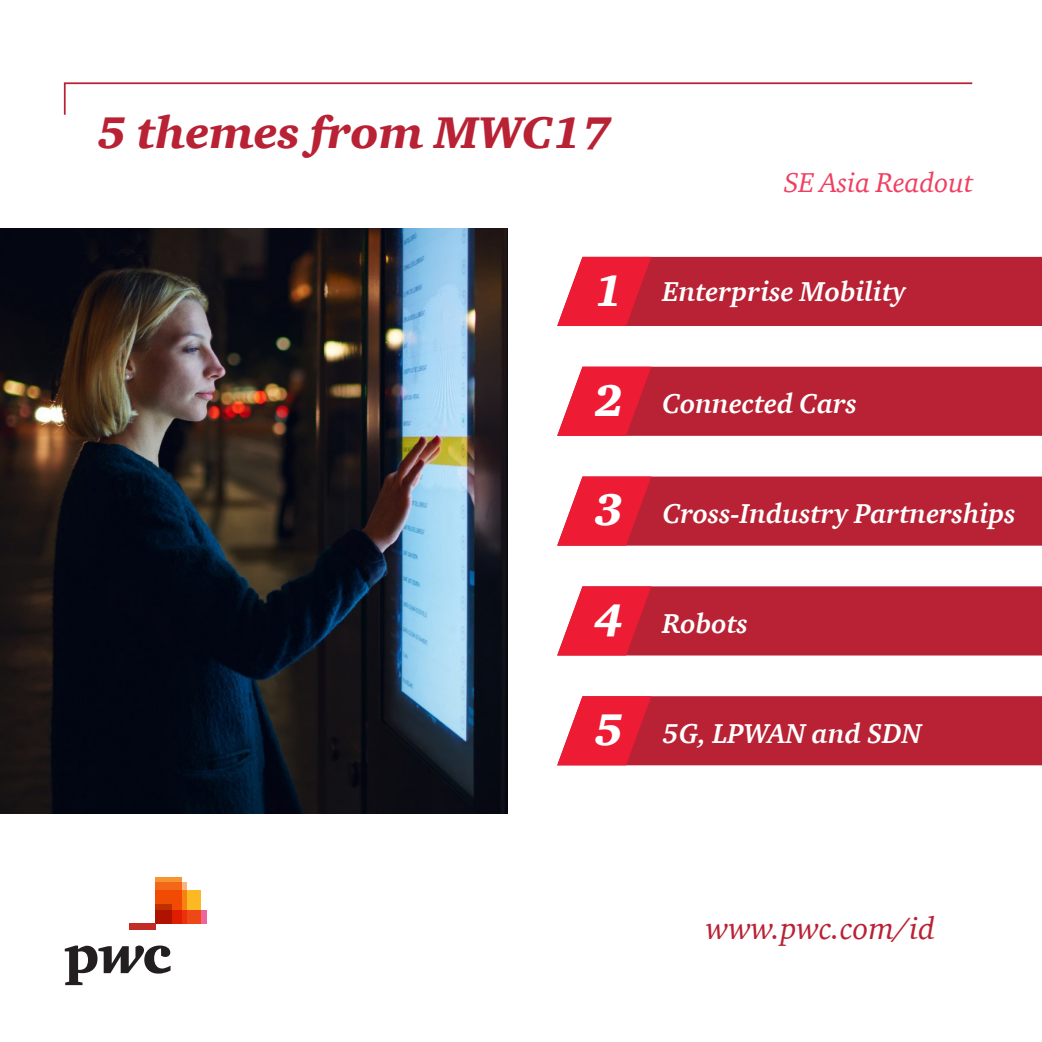
<style>
.page{position:relative;width:1042px;height:1042px;background:#fff}
.page>*{position:absolute;margin:0;border:0;box-sizing:border-box;transform-origin:0 0}
.t1{font:italic 900 45.5px "ITC Charter Com";color:#b82234}
.t2{font:italic 31.5px "ITC Charter Com";color:#b82234}
.t3{font:italic 700 28px "ITC Charter Com";color:#fff}
.t4{font:italic 28px "ITC Charter Com";color:#ef4062}
.s1{font-weight:900;font-size:45.5px}
</style>
<div class="page">
<svg style="left:65px;top:945px;width:106px;height:40px"></svg>
<svg style="left:200px;top:910px;width:7px;height:13px"></svg>
<div style="left:155px;top:882px;width:32px;height:41px;background:#fab383"></div>
<svg style="left:155px;top:877px;width:27px;height:13px"></svg>
<svg style="left:155px;top:890px;width:45px;height:33px"></svg>
<svg style="left:155px;top:903px;width:17px;height:20px"></svg>
<div style="left:129px;top:923px;width:26px;height:7px;background:#c22c25"></div>
<svg style="left:63px;top:82px;width:910px;height:33px"></svg>
<svg style="left:557px;top:257px;width:485px;height:69px;background:#c12639"></svg>
<svg style="left:557px;top:367px;width:485px;height:69px;background:#c12739"></svg>
<svg style="left:557px;top:476px;width:485px;height:70px;background:#c2293b"></svg>
<svg style="left:557px;top:586px;width:485px;height:69px;background:#c1273a"></svg>
<svg style="left:557px;top:696px;width:485px;height:69px;background:#c12739"></svg>
<img style="left:0;top:228px;width:508px;height:586px">
<h1 class="t1" style="left:97px;top:105px;width:515px">5 themes from MWC17</h1>
<p class="t4" style="left:784px;top:166px;width:191px">SE Asia Readout</p>
<p class="t3" style="left:594px;top:274px;width:313px"><span class="s1">1</span> Enterprise Mobility</p>
<p class="t3" style="left:594px;top:387px;width:264px"><span class="s1">2</span> Connected Cars</p>
<p class="t3" style="left:594px;top:496px;width:423px"><span class="s1">3</span> Cross-Industry Partnerships</p>
<p class="t3" style="left:594px;top:606px;width:155px"><span class="s1">4</span> Robots</p>
<p class="t3" style="left:594px;top:716px;width:329px"><span class="s1">5</span> 5G, LPWAN and SDN</p>
<p class="t2" style="left:706px;top:909px;width:230px">www.pwc.com/id</p>
</div>
